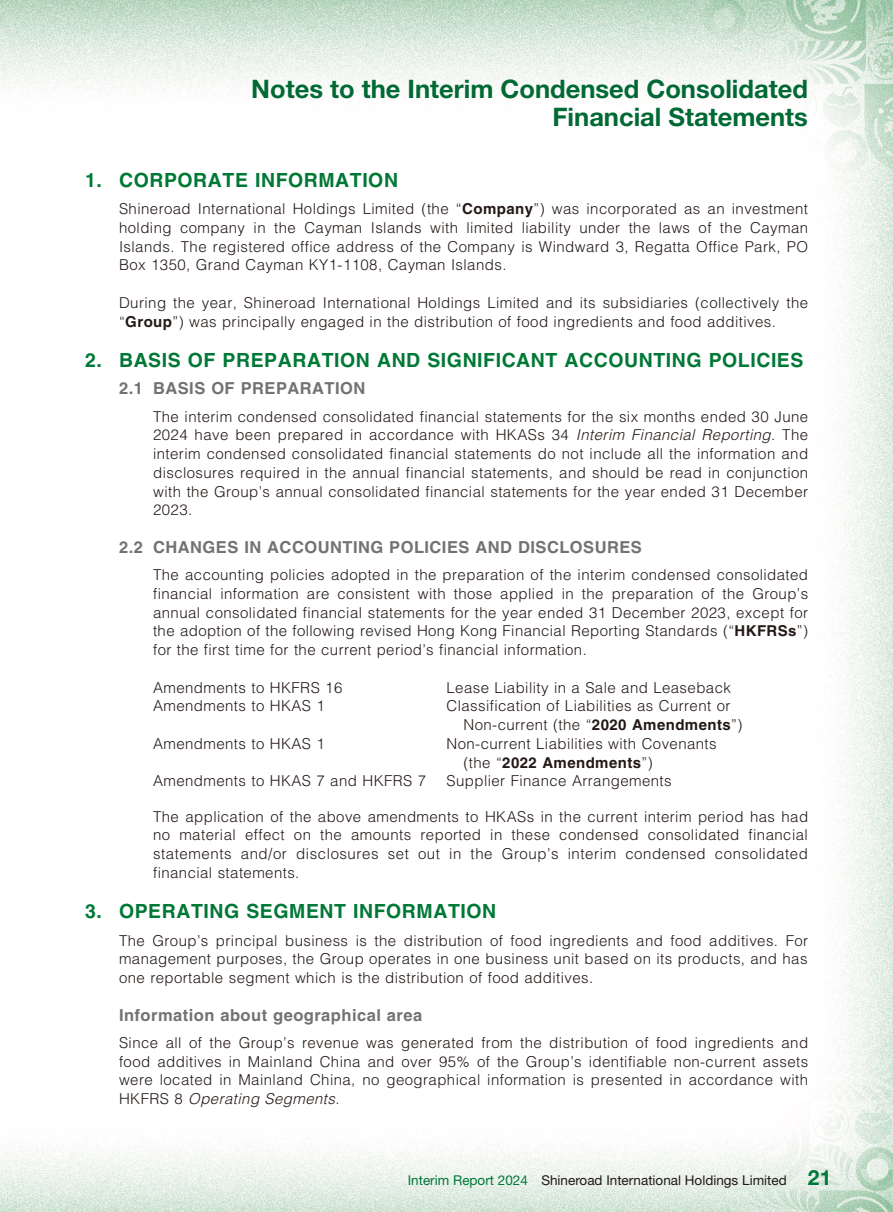
<style>
.page{position:relative;width:893px;height:1212px;background:#fff}
.page>*{position:absolute;margin:0;border:0;box-sizing:border-box;transform-origin:0 0}
.t1{font:700 25.5px/28.5px "Helvetica Neue LT Std";color:#006934;text-align:right}
.t2{font:700 19.5px "Helvetica LT Std";letter-spacing:.03em;color:#007836}
.t3{font:700 16.5px "Helvetica LT Std";letter-spacing:.03em;color:#727272}
.t4{font:300 15px/18.8px "Helvetica LT Std";letter-spacing:.03em;color:#231916;text-align:justify}
.t5{font:13.5px "Helvetica Neue LT Std";color:#231916}
.s1{font-weight:700}
.s2{font-style:italic}
.s3{color:#007836}
.s4{font-weight:700;font-size:21px;color:#007836}
</style>
<div class="page">
<img style="left:0;top:0;width:893px;height:1212px">
<h1 class="t1" style="left:251px;top:74px;width:558px">Notes to the Interim Condensed Consolidated<br>Financial Statements</h1>
<h2 class="t2" style="left:85px;top:168px;width:315px">1. CORPORATE INFORMATION</h2>
<p class="t4" style="left:119px;top:199px;width:691px">Shineroad International Holdings Limited (the “<span class="s1">Company</span>”) was incorporated as an investment holding company in the Cayman Islands with limited liability under the laws of the Cayman Islands. The registered office address of the Company is Windward 3, Regatta Office Park, PO Box 1350, Grand Cayman KY1-1108, Cayman Islands.</p>
<p class="t4" style="left:119px;top:293px;width:691px">During the year, Shineroad International Holdings Limited and its subsidiaries (collectively the “<span class="s1">Group</span>”) was principally engaged in the distribution of food ingredients and food additives.</p>
<h2 class="t2" style="left:85px;top:348px;width:720px">2. BASIS OF PREPARATION AND SIGNIFICANT ACCOUNTING POLICIES</h2>
<p class="t3" style="left:119px;top:378px;width:248px">2.1 BASIS OF PREPARATION</p>
<p class="t4" style="left:153px;top:407px;width:657px">The interim condensed consolidated financial statements for the six months ended 30 June 2024 have been prepared in accordance with HKASs 34 <span class="s2">Interim Financial Reporting</span>. The interim condensed consolidated financial statements do not include all the information and disclosures required in the annual financial statements, and should be read in conjunction with the Group’s annual consolidated financial statements for the year ended 31 December 2023.</p>
<p class="t3" style="left:119px;top:537px;width:524px">2.2 CHANGES IN ACCOUNTING POLICIES AND DISCLOSURES</p>
<p class="t4" style="left:153px;top:565px;width:657px">The accounting policies adopted in the preparation of the interim condensed consolidated financial information are consistent with those applied in the preparation of the Group’s annual consolidated financial statements for the year ended 31 December 2023, except for the adoption of the following revised Hong Kong Financial Reporting Standards (“<span class="s1">HKFRSs</span>”) for the first time for the current period’s financial information.</p>
<p class="t4" style="left:153px;top:678px;width:191px">Amendments to HKFRS 16</p>
<p class="t4" style="left:446px;top:678px;width:286px">Lease Liability in a Sale and Leaseback</p>
<p class="t4" style="left:153px;top:696px;width:173px">Amendments to HKAS 1</p>
<p class="t4" style="left:463px;top:696px;width:280px;text-indent:-17px">Classification of Liabilities as Current or<br>Non-current (the “<span class="s1">2020 Amendments</span>”)</p>
<p class="t4" style="left:153px;top:734px;width:173px">Amendments to HKAS 1</p>
<p class="t4" style="left:463px;top:734px;width:255px;text-indent:-17px">Non-current Liabilities with Covenants (the “<span class="s1">2022 Amendments</span>”)</p>
<p class="t4" style="left:153px;top:771px;width:275px">Amendments to HKAS 7 and HKFRS 7</p>
<p class="t4" style="left:446px;top:771px;width:227px">Supplier Finance Arrangements</p>
<p class="t4" style="left:153px;top:807px;width:657px">The application of the above amendments to HKASs in the current interim period has had no material effect on the amounts reported in these condensed consolidated financial statements and/or disclosures set out in the Group’s interim condensed consolidated financial statements.</p>
<h2 class="t2" style="left:85px;top:900px;width:413px">3. OPERATING SEGMENT INFORMATION</h2>
<p class="t4" style="left:119px;top:931px;width:691px">The Group’s principal business is the distribution of food ingredients and food additives. For management purposes, the Group operates in one business unit based on its products, and has one reportable segment which is the distribution of food additives.</p>
<p class="t3" style="left:119px;top:1005px;width:305px">Information about geographical area</p>
<p class="t4" style="left:119px;top:1033px;width:691px">Since all of the Group’s revenue was generated from the distribution of food ingredients and food additives in Mainland China and over 95% of the Group’s identifiable non-current assets were located in Mainland China, no geographical information is presented in accordance with HKFRS 8 <span class="s2">Operating Segments</span>.</p>
<p class="t5" style="left:408px;top:1172px;width:425px"><span class="s3">Interim Report 2024</span> Shineroad International Holdings Limited <span class="s4">21</span></p>
</div>
